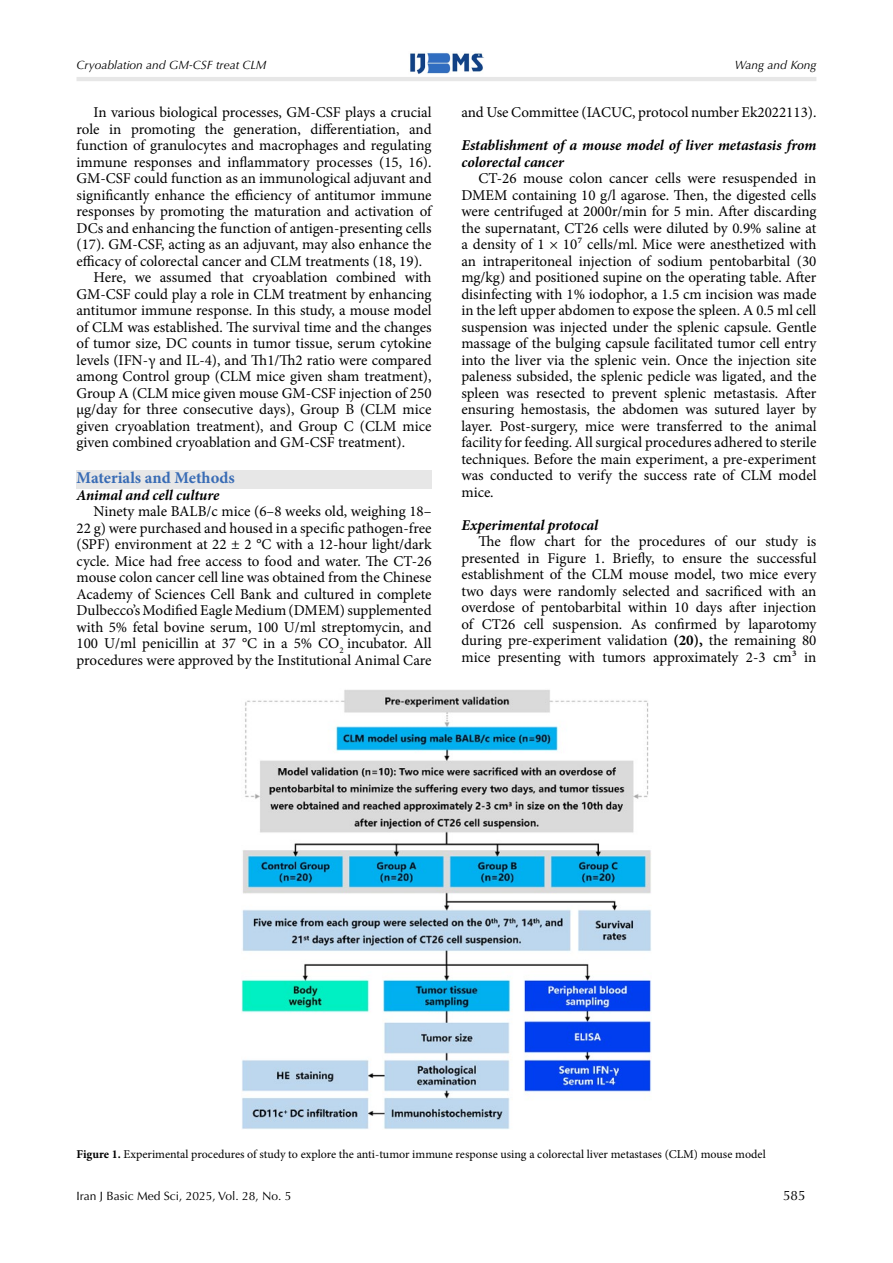
<style>
.page{position:relative;width:893px;height:1263px;background:#fff}
.page>*{position:absolute;margin:0;border:0;box-sizing:border-box;transform-origin:0 0}
.t1{font:700 16.5px "Minion Pro";color:#396cb5}
.t2{font:15px/16.5px "Minion Pro";color:#000;text-align:justify}
.t3{font:italic 700 15px/16.5px "Minion Pro";letter-spacing:-.005em;color:#000}
.t4{font:13.5px "Optima LT Std";color:#000}
.t5{font:12px "Minion Pro";color:#000}
.t6{font:italic 12px "Optima LT Std";color:#000}
.t7{font:12px "Optima LT Std";color:#000}
.s1{font-weight:700}
</style>
<div class="page">
<img style="left:410px;top:52px;width:74px;height:23px">
<hr style="left:77px;top:77px;width:739px;height:4px;background:#e7e7e7">
<div style="left:77px;top:470px;width:355px;height:18px;background:#e7e7e7"></div>
<img style="left:241px;top:690px;width:410px;height:439px">
<p class="t6" style="left:77px;top:58px;width:192px">Cryoablation and GM-CSF treat CLM</p>
<p class="t6" style="left:735px;top:58px;width:83px">Wang and Kong</p>
<p class="t2" style="left:94px;top:104px;width:340px">In various biological processes, GM-CSF plays a crucial</p>
<p class="t2" style="left:77px;top:121px;width:357px">role in promoting the generation, differentiation, and</p>
<p class="t2" style="left:77px;top:137px;width:357px">function of granulocytes and macrophages and regulating</p>
<p class="t2" style="left:77px;top:154px;width:357px">immune responses and inflammatory processes (15, 16).</p>
<p class="t2" style="left:77px;top:170px;width:357px">GM-CSF could function as an immunological adjuvant and</p>
<p class="t2" style="left:77px;top:187px;width:357px">significantly enhance the efficiency of antitumor immune</p>
<p class="t2" style="left:77px;top:203px;width:357px">responses by promoting the maturation and activation of</p>
<p class="t2" style="left:77px;top:220px;width:357px">DCs and enhancing the function of antigen-presenting cells</p>
<p class="t2" style="left:77px;top:236px;width:357px">(17). GM-CSF, acting as an adjuvant, may also enhance the</p>
<p class="t2" style="left:77px;top:253px;width:347px">efficacy of colorectal cancer and CLM treatments (18, 19).</p>
<p class="t2" style="left:94px;top:269px;width:340px">Here, we assumed that cryoablation combined with</p>
<p class="t2" style="left:77px;top:286px;width:357px">GM-CSF could play a role in CLM treatment by enhancing</p>
<p class="t2" style="left:77px;top:302px;width:357px">antitumor immune response. In this study, a mouse model</p>
<p class="t2" style="left:77px;top:319px;width:357px">of CLM was established. The survival time and the changes</p>
<p class="t2" style="left:77px;top:335px;width:357px">of tumor size, DC counts in tumor tissue, serum cytokine</p>
<p class="t2" style="left:77px;top:352px;width:357px">levels (IFN-γ and IL-4), and Th1/Th2 ratio were compared</p>
<p class="t2" style="left:77px;top:368px;width:357px">among Control group (CLM mice given sham treatment),</p>
<p class="t2" style="left:77px;top:385px;width:357px">Group A (CLM mice given mouse GM-CSF injection of 250</p>
<p class="t2" style="left:77px;top:401px;width:357px">μg/day for three consecutive days), Group B (CLM mice</p>
<p class="t2" style="left:77px;top:418px;width:357px">given cryoablation treatment), and Group C (CLM mice</p>
<p class="t2" style="left:77px;top:434px;width:330px">given combined cryoablation and GM-CSF treatment).</p>
<p class="t1" style="left:77px;top:466px;width:160px">Materials and Methods</p>
<p class="t3" style="left:77px;top:486px;width:144px">Animal and cell culture</p>
<p class="t2" style="left:77px;top:503px;width:357px;text-indent:17px">Ninety male BALB/c mice (6–8 weeks old, weighing 18– 22 g) were purchased and housed in a specific pathogen-free (SPF) environment at 22 ± 2 °C with a 12-hour light/dark cycle. Mice had free access to food and water. The CT-26 mouse colon cancer cell line was obtained from the Chinese Academy of Sciences Cell Bank and cultured in complete Dulbecco’s Modified Eagle Medium (DMEM) supplemented with 5% fetal bovine serum, 100 U/ml streptomycin, and 100 U/ml penicillin at 37 °C in a 5% CO<sub>2</sub> incubator. All procedures were approved by the Institutional Animal Care</p>
<p class="t2" style="left:461px;top:104px;width:357px">and Use Committee (IACUC, protocol number Ek2022113).</p>
<p class="t3" style="left:461px;top:137px;width:357px">Establishment of a mouse model of liver metastasis from colorectal cancer</p>
<p class="t2" style="left:461px;top:170px;width:357px;text-indent:17px">CT-26 mouse colon cancer cells were resuspended in DMEM containing 10 g/l agarose. Then, the digested cells were centrifuged at 2000r/min for 5 min. After discarding the supernatant, CT26 cells were diluted by 0.9% saline at a density of 1 × 10⁷ cells/ml. Mice were anesthetized with an intraperitoneal injection of sodium pentobarbital (30 mg/kg) and positioned supine on the operating table. After disinfecting with 1% iodophor, a 1.5 cm incision was made in the left upper abdomen to expose the spleen. A 0.5 ml cell suspension was injected under the splenic capsule. Gentle massage of the bulging capsule facilitated tumor cell entry into the liver via the splenic vein. Once the injection site paleness subsided, the splenic pedicle was ligated, and the spleen was resected to prevent splenic metastasis. After ensuring hemostasis, the abdomen was sutured layer by layer. Post-surgery, mice were transferred to the animal facility for feeding. All surgical procedures adhered to sterile techniques. Before the main experiment, a pre-experiment was conducted to verify the success rate of CLM model mice.</p>
<p class="t3" style="left:461px;top:516px;width:138px">Experimental protocal</p>
<p class="t2" style="left:461px;top:533px;width:357px;text-indent:17px">The flow chart for the procedures of our study is presented in Figure 1. Briefly, to ensure the successful establishment of the CLM mouse model, two mice every two days were randomly selected and sacrificed with an overdose of pentobarbital within 10 days after injection of CT26 cell suspension. As confirmed by laparotomy during pre-experiment validation <span class="s1">(20),</span> the remaining 80 mice presenting with tumors approximately 2-3 cm³ in</p>
<p class="t5" style="left:77px;top:1146px;width:691px"><span class="s1">Figure 1.</span> Experimental procedures of study to explore the anti-tumor immune response using a colorectal liver metastases (CLM) mouse model</p>
<p class="t7" style="left:77px;top:1188px;width:216px">Iran J Basic Med Sci, 2025, Vol. 28, No. 5</p>
<p class="t4" style="left:783px;top:1187px;width:24px">585</p>
</div>
